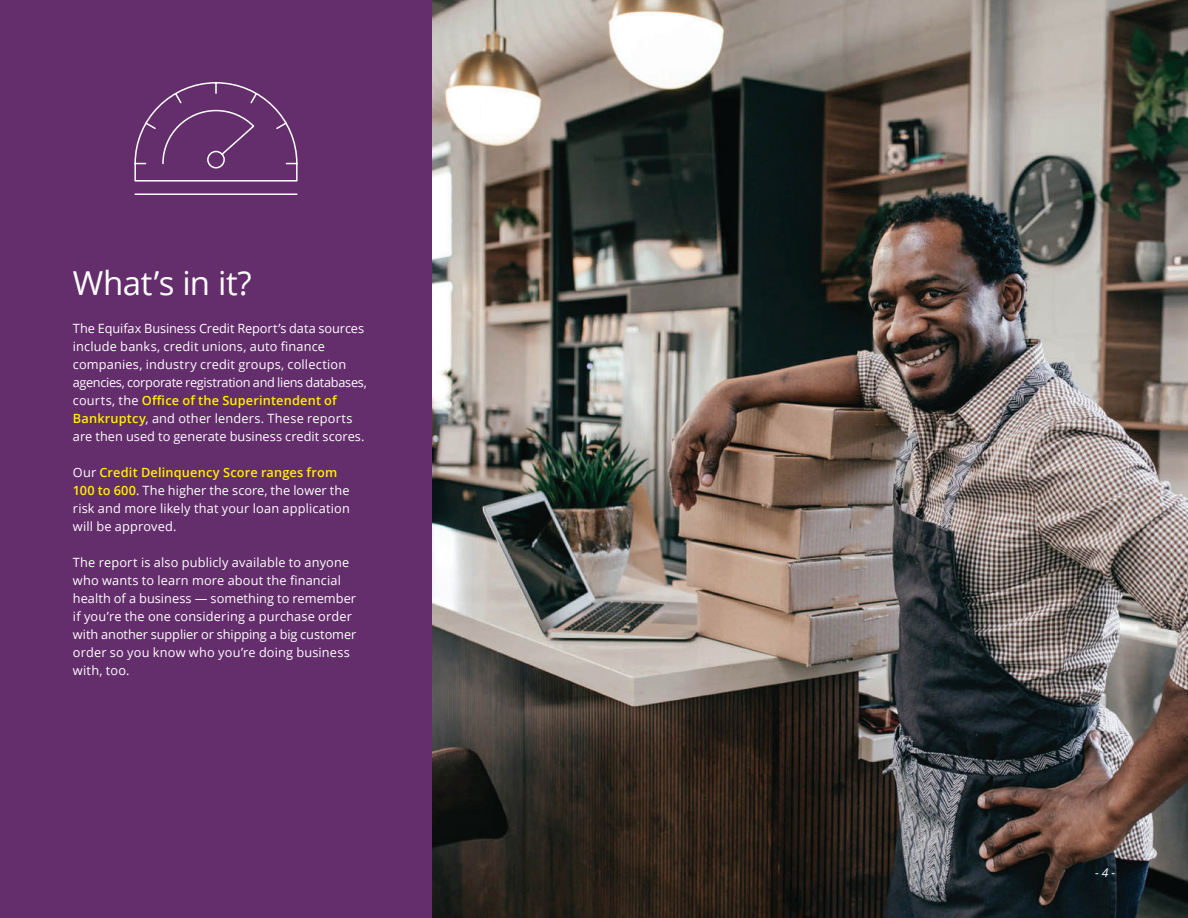
<style>
.page{position:relative;width:1188px;height:918px;background:#fff}
.page>*{position:absolute;margin:0;border:0;box-sizing:border-box;transform-origin:0 0}
.H1_-_Heading_1_after{font:33px "Open Sans";letter-spacing:-.015em;color:#fff}
.t1{font:12.75px/18px "Open Sans";letter-spacing:.01em;color:#fff}
.t2{font:italic 12px "Open Sans";color:#fff}
.s1{font-weight:600;color:#fff101}
</style>
<div class="page">
<img style="left:432px;top:0;width:756px;height:918px">
<div style="left:0;top:0;width:432px;height:918px;background:#642d6b"></div>
<svg style="left:134px;top:82px;width:164px;height:113px"></svg>
<h1 class="H1_-_Heading_1_after" style="left:73px;top:261px;width:180px">What’s in it?</h1>
<p class="t1" style="left:73px;top:320px;width:296px">The Equifax Business Credit Report’s data sources include banks, credit unions, auto finance companies, industry credit groups, collection agencies, corporate registration and liens databases, courts, the <span class="s1">Office of the Superintendent of Bankruptcy</span>, and other lenders. These reports are then used to generate business credit scores.</p>
<p class="t1" style="left:73px;top:464px;width:279px">Our <span class="s1">Credit Delinquency Score ranges from 100 to 600</span>. The higher the score, the lower the risk and more likely that your loan application will be approved.</p>
<p class="t1" style="left:73px;top:554px;width:285px">The report is also publicly available to anyone who wants to learn more about the financial health of a business — something to remember if you’re the one considering a purchase order with another supplier or shipping a big customer order so you know who you’re doing business with, too.</p>
<p class="t2" style="left:1095px;top:864px;width:21px">- 4 -</p>
</div>
